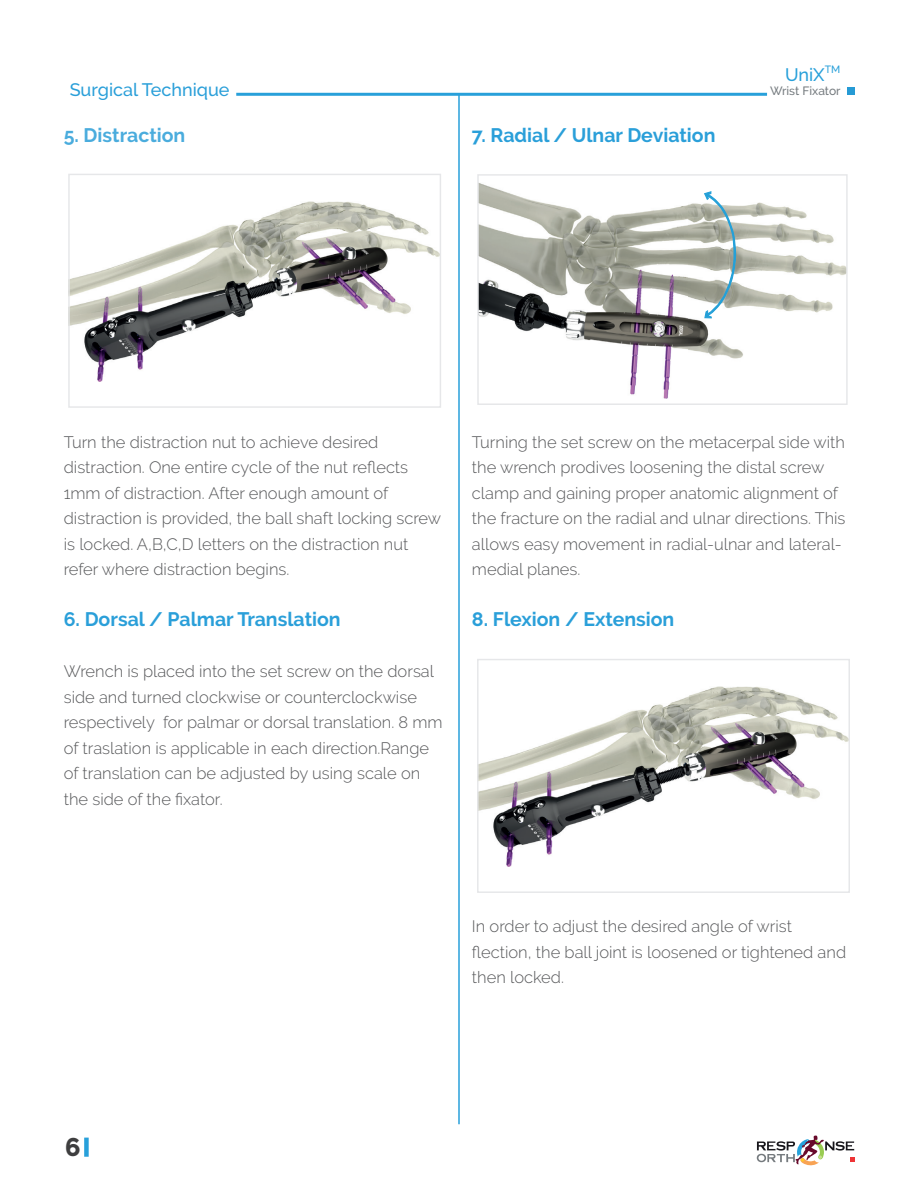
<style>
.page{position:relative;width:918px;height:1188px;background:#fff}
.page>*{position:absolute;margin:0;border:0;box-sizing:border-box;transform-origin:0 0}
.t1{font:800 25.5px "Raleway";color:#3e3e3f}
.t2{font:700 19.5px "Raleway";color:#2a9fd9}
.t3{font:700 19.5px "Raleway";color:#4aacdd}
.t4{font:500 18px "Raleway";color:#2a9fd9}
.t5{font:500 18px "Raleway";color:#28a0da}
.t6{font:300 16.5px/25.5px "Raleway";color:#57585a}
.t7{font:500 12px "Raleway";color:#757b7f}
</style>
<div class="page">
<svg style="left:757px;top:1135px;width:97px;height:31px"></svg>
<hr style="left:458px;top:93px;width:2px;height:1031px;background:#28a0da">
<img style="left:70px;top:202px;width:369px;height:179px">
<div style="left:68px;top:174px;width:373px;height:234px;border:1px solid #e6e7e9"></div>
<img style="left:479px;top:183px;width:367px;height:215px">
<div style="left:477px;top:174px;width:371px;height:231px;border:1px solid #e6e7e9"></div>
<img style="left:479px;top:687px;width:369px;height:180px">
<div style="left:477px;top:659px;width:373px;height:234px;border:1px solid #e6e7e9"></div>
<hr style="left:236px;top:93px;width:531px;height:3px;background:#28a0da">
<div style="left:847px;top:88px;width:7px;height:7px;background:#269bd5"></div>
<svg style="left:703px;top:190px;width:34px;height:129px"></svg>
<div style="left:84px;top:1138px;width:5px;height:19px;background:#28a0da"></div>
<p class="t5" style="left:785px;top:64px;width:57px">UniX<sup>TM</sup></p>
<p class="t4" style="left:70px;top:79px;width:161px">Surgical Technique</p>
<p class="t7" style="left:770px;top:84px;width:72px">Wrist Fixator</p>
<p class="t3" style="left:64px;top:124px;width:123px">5. Distraction</p>
<p class="t2" style="left:472px;top:124px;width:245px">7. Radial / Ulnar Deviation</p>
<p class="t6" style="left:64px;top:429px;width:379px">Turn the distraction nut to achieve desired distraction. One entire cycle of the nut reflects 1mm of distraction. After enough amount of distraction is provided, the ball shaft locking screw is locked. A,B,C,D letters on the distraction nut refer where distraction begins.</p>
<p class="t2" style="left:64px;top:608px;width:278px">6. Dorsal / Palmar Translation</p>
<p class="t6" style="left:64px;top:659px;width:380px">Wrench is placed into the set screw on the dorsal side and turned clockwise or counterclockwise respectively for palmar or dorsal translation. 8 mm of traslation is applicable in each direction.Range of translation can be adjusted by using scale on the side of the fixator.</p>
<p class="t6" style="left:472px;top:429px;width:375px">Turning the set screw on the metacerpal side with the wrench prodives loosening the distal screw clamp and gaining proper anatomic alignment of the fracture on the radial and ulnar directions. This allows easy movement in radial-ulnar and lateral&shy;medial planes.</p>
<p class="t2" style="left:472px;top:608px;width:204px">8. Flexion / Extension</p>
<p class="t6" style="left:472px;top:914px;width:376px">In order to adjust the desired angle of wrist flection, the ball joint is loosened or tightened and then locked.</p>
<h1 class="t1" style="left:65px;top:1133px;width:17px">6</h1>
</div>
